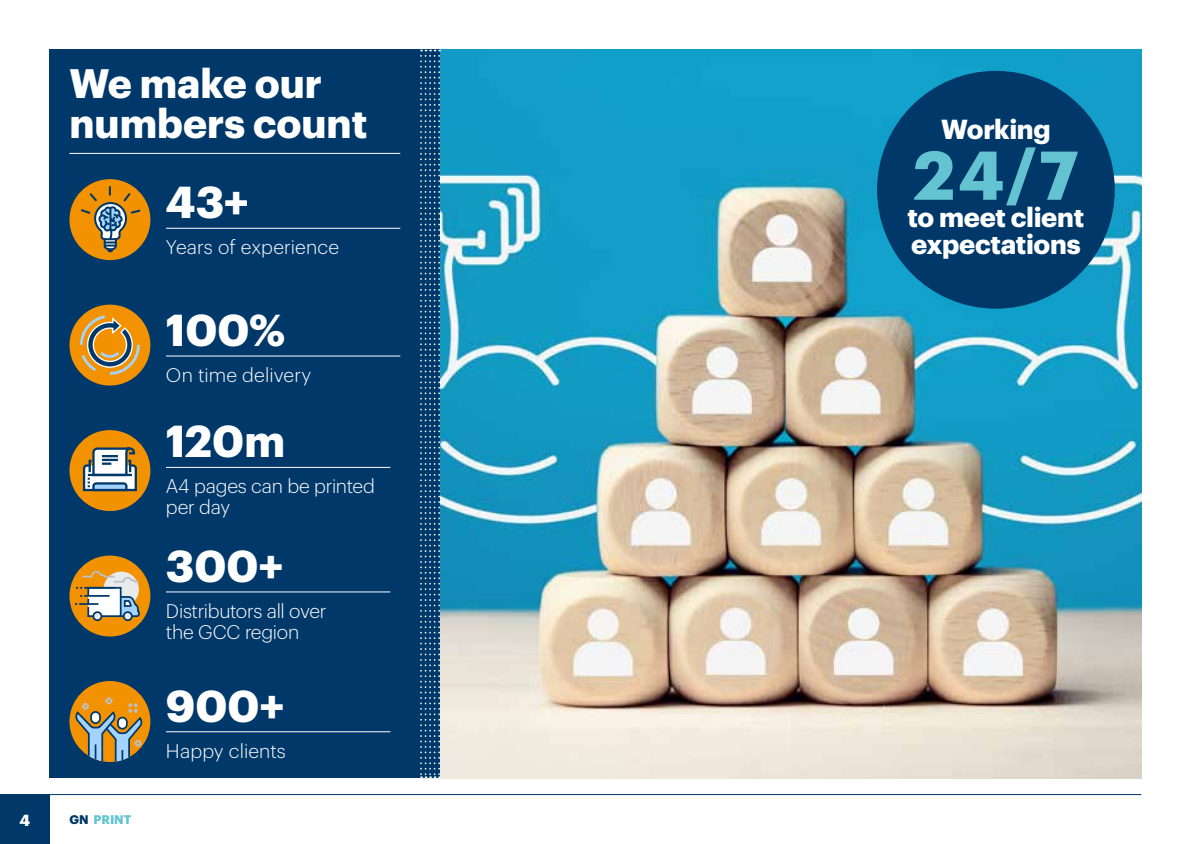
<style>
.page{position:relative;width:1191px;height:844px;background:#fff}
.page>*{position:absolute;margin:0;border:0;box-sizing:border-box;transform-origin:0 0}
.t1{font:700 67.38px "Graphik";color:#63c3d1}
.t2{font:700 43.75px "Graphik";color:#fff}
.t3{font:700 40.25px/40.2px "Graphik";color:#fff}
.t4{font:700 26.95px/26.9px "Graphik";letter-spacing:-.015em;color:#fff}
.t5{font:300 19.25px/21px "Graphik";letter-spacing:-.005em;color:#fff}
.t6{font:700 15.75px "Graphik";color:#fff}
.t7{font:700 12.25px "Graphik";color:#63c3d1}
.s1{color:#003869}
</style>
<div class="page">
<img style="left:440px;top:50px;width:701px;height:728px">
<div style="left:50px;top:50px;width:390px;height:728px;background:#003869"></div>
<hr style="left:166px;top:228px;width:234px;height:1px;background:#fff">
<hr style="left:166px;top:467px;width:224px;height:1px;background:#fff">
<hr style="left:166px;top:731px;width:224px;height:1px;background:#fff">
<hr style="left:166px;top:591px;width:224px;height:1px;background:#fff">
<hr style="left:166px;top:355px;width:234px;height:1px;background:#fff">
<hr style="left:69px;top:153px;width:331px;height:1px;background:#fff">
<div style="left:877px;top:71px;width:237px;height:237px;background:#003869;border-radius:50%"></div>
<div style="left:69px;top:179px;width:81px;height:81px;background:#f39200;border-radius:50%"></div>
<svg style="left:81px;top:186px;width:59px;height:66px"></svg>
<div style="left:69px;top:680px;width:81px;height:81px;background:#f39200;border-radius:50%"></div>
<svg style="left:75px;top:693px;width:70px;height:68px"></svg>
<div style="left:69px;top:304px;width:81px;height:81px;background:#f39200;border-radius:50%"></div>
<svg style="left:79px;top:313px;width:62px;height:63px"></svg>
<div style="left:69px;top:430px;width:81px;height:81px;background:#f39200;border-radius:50%"></div>
<svg style="left:82px;top:447px;width:55px;height:45px;background:#a0a7a3"></svg>
<div style="left:69px;top:555px;width:81px;height:81px;background:#f39200;border-radius:50%"></div>
<div style="left:93px;top:612px;width:8px;height:8px;background:#e8ebeb;border-radius:50%"></div>
<div style="left:92px;top:611px;width:10px;height:10px;border:2px solid #003869;border-radius:50%"></div>
<div style="left:124px;top:612px;width:8px;height:8px;background:#e8ebeb;border-radius:50%"></div>
<div style="left:123px;top:611px;width:10px;height:10px;border:2px solid #003869;border-radius:50%"></div>
<svg style="left:75px;top:570px;width:65px;height:47px"></svg>
<svg style="left:420px;top:50px;width:20px;height:728px"></svg>
<hr style="left:0;top:794px;width:1141px;height:1px;background:#003869">
<div style="left:0;top:794px;width:50px;height:49px;background:#003869"></div>
<h3 class="t3" style="left:69px;top:60px;width:299px">We make our numbers count</h3>
<h2 class="t2" style="left:166px;top:168px;width:84px">43+</h2>
<p class="t5" style="left:166px;top:235px;width:175px">Years of experience</p>
<h2 class="t2" style="left:166px;top:296px;width:121px">100%</h2>
<p class="t5" style="left:166px;top:363px;width:147px">On time delivery</p>
<h2 class="t2" style="left:166px;top:407px;width:121px">120m</h2>
<p class="t5" style="left:166px;top:474px;width:210px">A4 pages can be printed per day</p>
<h2 class="t2" style="left:166px;top:532px;width:119px">300+</h2>
<p class="t5" style="left:166px;top:598px;width:162px">Distributors all over the GCC region</p>
<p class="t6" style="left:19px;top:807px;width:12px">4</p>
<p class="t7" style="left:69px;top:810px;width:63px"><span class="s1">GN</span> PRINT</p>
<h2 class="t2" style="left:166px;top:671px;width:120px">900+</h2>
<p class="t5" style="left:166px;top:738px;width:121px">Happy clients</p>
<h3 class="t4" style="left:941px;top:113px;width:111px">Working</h3>
<h1 class="t1" style="left:913px;top:123px;width:166px">24/7</h1>
<h3 class="t4" style="left:907px;top:201px;width:178px">to meet client expectations</h3>
</div>
